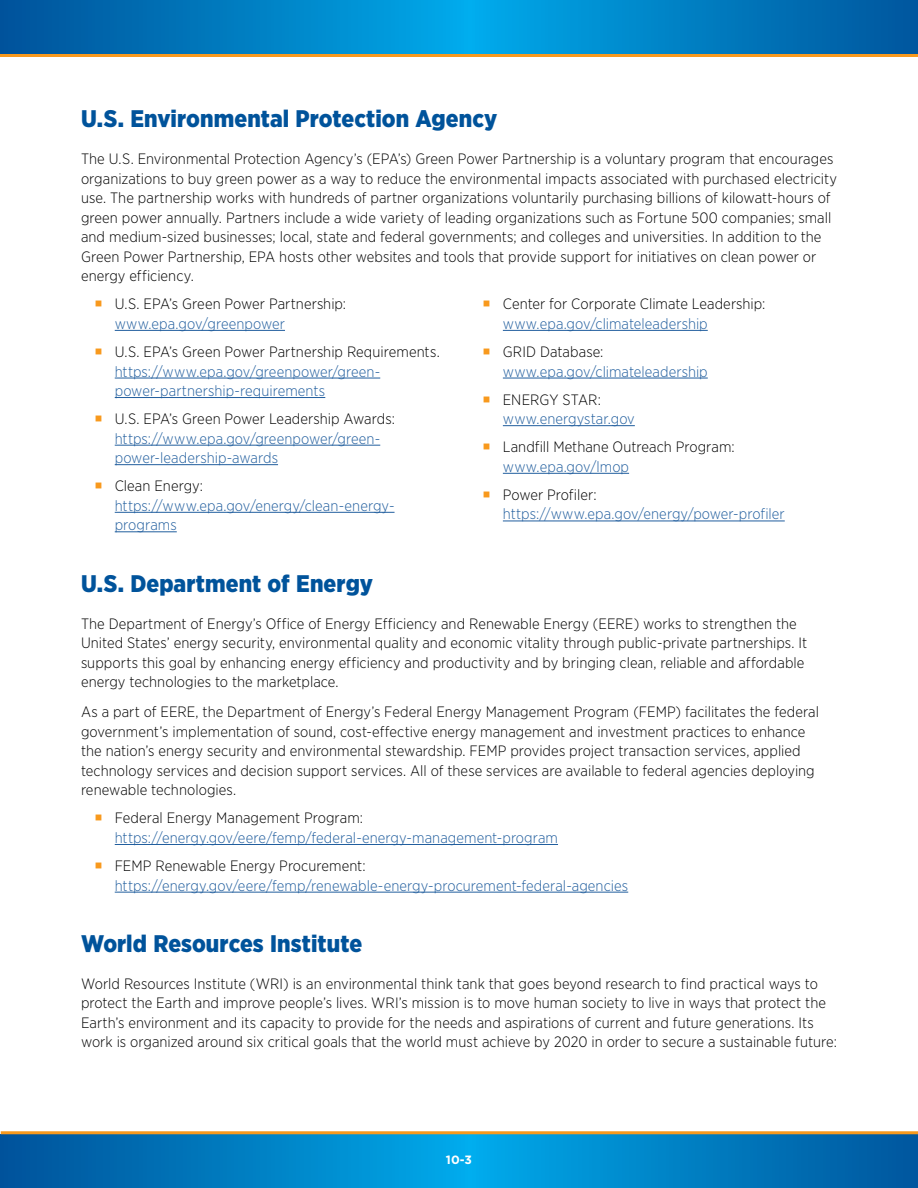
<style>
.page{position:relative;width:918px;height:1188px;background:#fff}
.page>*{position:absolute;margin:0;border:0;box-sizing:border-box;transform-origin:0 0}
.Heading1{font:900 24px "Gotham Narrow";letter-spacing:.005em;color:#00539b}
.body_text{font:300 15px/19.5px "Gotham Narrow";letter-spacing:.005em;color:#000}
.t1{font:300 15px/19.5px "Gotham Narrow";letter-spacing:.005em;color:#215e9e}
.t2{font:700 12px "Gotham";color:#fff}
.s1{color:#215e9e}
.s2{color:#000}
</style>
<div class="page">
<svg style="left:0;top:1134px;width:918px;height:54px;background:#017ec1"></svg>
<hr style="left:1px;top:1131px;width:917px;height:3px;background:#f8991d">
<svg style="left:0;top:0;width:918px;height:54px;background:#007ec2"></svg>
<hr style="left:0;top:54px;width:918px;height:3px;background:#f8991d">
<hr style="left:115px;top:330px;width:170px;height:1px;background:#215e9e">
<hr style="left:115px;top:378px;width:265px;height:1px;background:#215e9e">
<hr style="left:115px;top:397px;width:210px;height:1px;background:#215e9e">
<hr style="left:115px;top:445px;width:265px;height:1px;background:#215e9e">
<hr style="left:115px;top:464px;width:163px;height:1px;background:#215e9e">
<hr style="left:115px;top:512px;width:280px;height:1px;background:#215e9e">
<hr style="left:115px;top:531px;width:62px;height:1px;background:#215e9e">
<hr style="left:503px;top:330px;width:205px;height:1px;background:#215e9e">
<hr style="left:503px;top:378px;width:205px;height:1px;background:#215e9e">
<hr style="left:503px;top:425px;width:132px;height:1px;background:#215e9e">
<hr style="left:503px;top:473px;width:126px;height:1px;background:#215e9e">
<hr style="left:503px;top:521px;width:282px;height:1px;background:#215e9e">
<hr style="left:115px;top:844px;width:443px;height:1px;background:#215e9e">
<hr style="left:115px;top:892px;width:513px;height:1px;background:#215e9e">
<p class="Heading1" style="left:81px;top:103px;width:418px">U.S. Environmental Protection Agency</p>
<p class="body_text" style="left:81px;top:149px;width:758px">The U.S. Environmental Protection Agency’s (EPA’s) Green Power Partnership is a voluntary program that encourages organizations to buy green power as a way to reduce the environmental impacts associated with purchased electricity use. The partnership works with hundreds of partner organizations voluntarily purchasing billions of kilowatt-hours of green power annually. Partners include a wide variety of leading organizations such as Fortune 500 companies; small and medium-sized businesses; local, state and federal governments; and colleges and universities. In addition to the Green Power Partnership, EPA hosts other websites and tools that provide support for initiatives on clean power or energy efficiency.</p>
<p class="body_text" style="left:115px;top:294px;width:233px">U.S. EPA’s Green Power Partnership: <span class="s1">www.epa.gov/greenpower</span></p>
<p class="t1" style="left:115px;top:342px;width:327px"><span class="s2">U.S. EPA’s Green Power Partnership Requirements. </span>https://www.epa.gov/greenpower/green&shy;power-partnership-requirements</p>
<p class="t1" style="left:115px;top:409px;width:282px"><span class="s2">U.S. EPA’s Green Power Leadership Awards: </span>https://www.epa.gov/greenpower/green&shy;power-leadership-awards</p>
<p class="t1" style="left:115px;top:476px;width:281px"><span class="s2">Clean Energy: </span>https://www.epa.gov/energy/clean-energy&shy;programs</p>
<p class="body_text" style="left:503px;top:294px;width:264px">Center for Corporate Climate Leadership: <span class="s1">www.epa.gov/climateleadership</span></p>
<p class="t1" style="left:503px;top:342px;width:206px"><span class="s2">GRID Database: </span>www.epa.gov/climateleadership</p>
<p class="t1" style="left:503px;top:389px;width:134px"><span class="s2">ENERGY STAR: </span>www.energystar.gov</p>
<p class="body_text" style="left:503px;top:437px;width:233px">Landfill Methane Outreach Program: <span class="s1">www.epa.gov/lmop</span></p>
<p class="t1" style="left:503px;top:485px;width:283px"><span class="s2">Power Profiler: </span>https://www.epa.gov/energy/power-profiler</p>
<p class="Heading1" style="left:81px;top:567px;width:294px">U.S. Department of Energy</p>
<p class="body_text" style="left:81px;top:613px;width:728px">The Department of Energy’s Office of Energy Efficiency and Renewable Energy (EERE) works to strengthen the United States’ energy security, environmental quality and economic vitality through public-private partnerships. It supports this goal by enhancing energy efficiency and productivity and by bringing clean, reliable and affordable energy technologies to the marketplace.</p>
<p class="body_text" style="left:81px;top:702px;width:740px">As a part of EERE, the Department of Energy’s Federal Energy Management Program (FEMP) facilitates the federal government’s implementation of sound, cost-effective energy management and investment practices to enhance the nation’s energy security and environmental stewardship. FEMP provides project transaction services, applied technology services and decision support services. All of these services are available to federal agencies deploying renewable technologies.</p>
<p class="t1" style="left:115px;top:808px;width:445px"><span class="s2">Federal Energy Management Program: </span>https://energy.gov/eere/femp/federal-energy-management-program</p>
<p class="t1" style="left:115px;top:856px;width:515px"><span class="s2">FEMP Renewable Energy Procurement: </span>https://energy.gov/eere/femp/renewable-energy-procurement-federal-agencies</p>
<p class="Heading1" style="left:81px;top:928px;width:283px">World Resources Institute</p>
<p class="body_text" style="left:81px;top:974px;width:758px">World Resources Institute (WRI) is an environmental think tank that goes beyond research to find practical ways to protect the Earth and improve people’s lives. WRI’s mission is to move human society to live in ways that protect the Earth’s environment and its capacity to provide for the needs and aspirations of current and future generations. Its work is organized around six critical goals that the world must achieve by 2020 in order to secure a sustainable future:</p>
<p class="t2" style="left:446px;top:1152px;width:28px">10-3</p>
</div>
